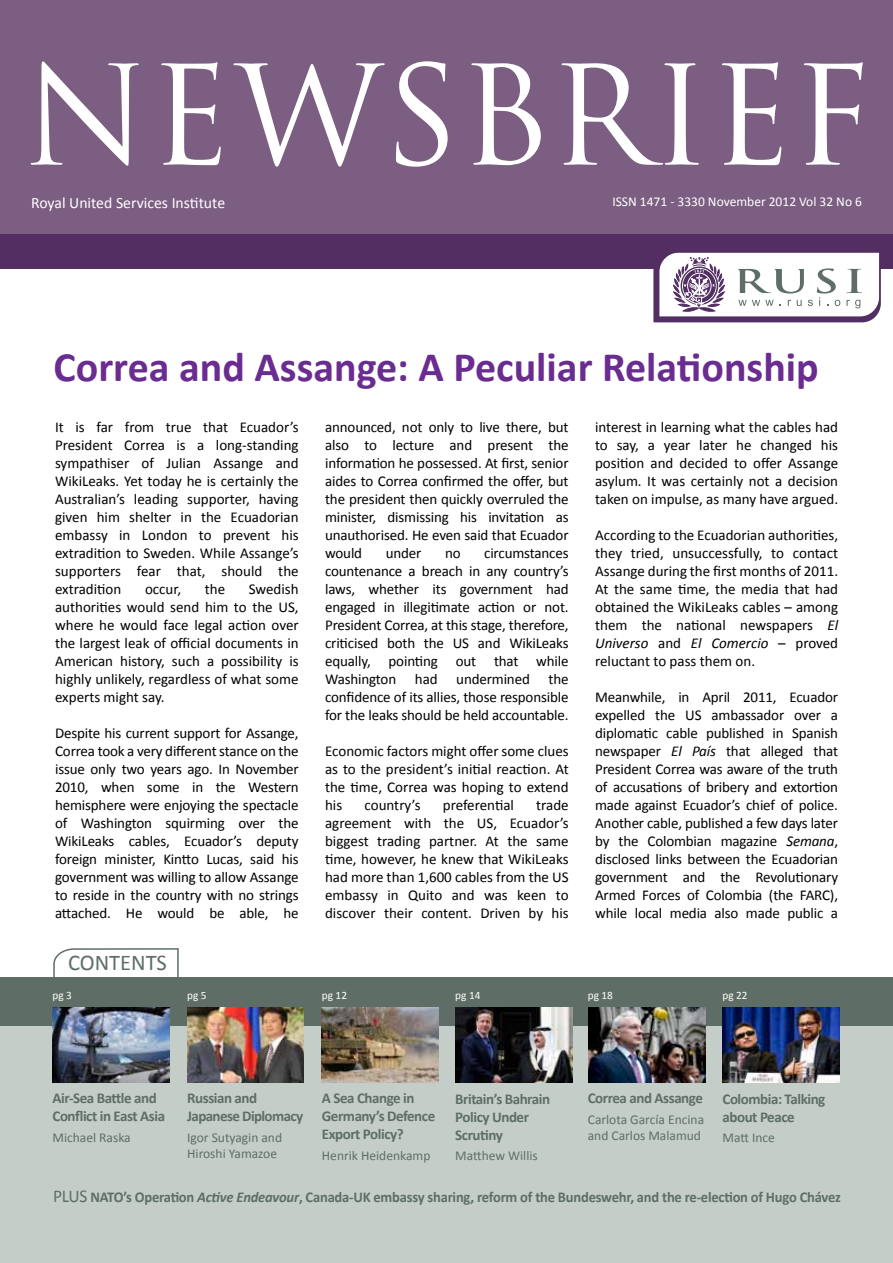
<style>
.page{position:relative;width:893px;height:1263px;background:#fff}
.page>*{position:absolute;margin:0;border:0;box-sizing:border-box;transform-origin:0 0}
.t1{font:134.25px "Trajan Pro";color:#fff}
.t2{font:700 42px "Calibri";color:#6a2c91}
.t3{font:22.5px "Calibri";color:#5e6e66}
.t4{font:15.75px "Calibri";color:#fff}
.t5{font:15px/18px "Calibri";letter-spacing:-.01em;color:#000;text-align:justify}
.t6{font:700 15px/18px "Calibri";letter-spacing:-.03em;color:#5e6e66}
.t7{font:13.5px/16.2px "Calibri";color:#5e6e66}
.t8{font:13.5px "Calibri";color:#fff}
.t9{font:11.25px "Calibri";color:#fff}
.s1{font-style:italic}
.s2{font-weight:400;font-size:18px}
</style>
<div class="page">
<div style="left:0;top:0;width:893px;height:255px;background:#7b5e81"></div>
<div style="left:0;top:1004px;width:893px;height:259px;background:#c5cdc9"></div>
<div style="left:0;top:977px;width:893px;height:49px;background:#5e6e66"></div>
<svg style="left:53px;top:948px;width:126px;height:29px"></svg>
<img style="left:588px;top:1007px;width:117px;height:75px">
<div style="left:0;top:234px;width:893px;height:35px;background:#532e63"></div>
<svg style="left:653px;top:252px;width:228px;height:70px"></svg>
<img style="left:53px;top:1007px;width:116px;height:75px">
<img style="left:187px;top:1007px;width:117px;height:76px">
<img style="left:455px;top:1007px;width:117px;height:75px">
<img style="left:723px;top:1007px;width:117px;height:76px">
<img style="left:321px;top:1007px;width:117px;height:75px">
<h1 class="t1" style="left:22px;top:30px;width:851px">NEWSBRIEF</h1>
<p class="t4" style="left:31px;top:193px;width:195px">Royal United Services Institute</p>
<p class="t8" style="left:612px;top:193px;width:251px">ISSN 1471 - 3330 November 2012 Vol 32 No 6</p>
<h2 class="t2" style="left:54px;top:341px;width:767px">Correa and Assange: A Peculiar Relationship</h2>
<p class="t5" style="left:55px;top:417px;width:245px">It is far from true that Ecuador’s President Correa is a long-standing sympathiser of Julian Assange and WikiLeaks. Yet today he is certainly the Australian’s leading supporter, having given him shelter in the Ecuadorian embassy in London to prevent his extradition to Sweden. While Assange’s supporters fear that, should the extradition</p>
<p class="t5" style="left:325px;top:417px;width:245px">announced, not only to live there, but also to lecture and present the information he possessed. At first, senior aides to Correa confirmed the offer, but the president then quickly overruled the minister, dismissing his invitation as unauthorised. He even said that Ecuador would</p>
<p class="t5" style="left:595px;top:417px;width:244px">interest in learning what the cables had to say, a year later he changed his position and decided to offer Assange asylum. It was certainly not a decision taken on impulse, as many have argued.</p>
<p class="t5" style="left:595px;top:525px;width:245px">According to the Ecuadorian authorities, they tried, unsuccessfully, to contact Assange during the first months of 2011.<br>At the same time, the media that had obtained the WikiLeaks cables – among them the national newspapers <span class="s1">El Universo</span> and <span class="s1">El Comercio</span> – proved reluctant to pass them on.</p>
<p class="t5" style="left:595px;top:687px;width:245px">Meanwhile, in April 2011, Ecuador expelled the US ambassador over a diplomatic cable published in Spanish newspaper <span class="s1">El País</span> that alleged that President Correa was aware of the truth of accusations of bribery and extortion made against Ecuador’s chief of police.<br>Another cable, published a few days later by the Colombian magazine <span class="s1">Semana</span>, disclosed links between the Ecuadorian government and the Revolutionary Armed Forces of Colombia (the FARC), while local media also made public a</p>
<p class="t5" style="left:386px;top:543px;width:37px">under</p>
<p class="t5" style="left:445px;top:543px;width:17px">no</p>
<p class="t5" style="left:325px;top:543px;width:245px;text-indent:159px">circumstances countenance a breach in any country’s laws, whether its government had engaged in illegitimate action or not.<br>President Correa, at this stage, therefore, criticised both the US and WikiLeaks equally, pointing out that while Washington had undermined the confidence of its allies, those responsible for the leaks should be held accountable.</p>
<p class="t5" style="left:325px;top:741px;width:245px">Economic factors might offer some clues as to the president’s initial reaction. At the time, Correa was hoping to extend his</p>
<p class="t5" style="left:55px;top:579px;width:245px;text-indent:194px">Swedish authorities would send him to the US, where he would face legal action over the largest leak of official documents in American history, such a possibility is highly unlikely, regardless of what some experts might say.</p>
<p class="t5" style="left:55px;top:723px;width:245px">Despite his current support for Assange, Correa took a very different stance on the issue only two years ago. In November 2010, when some in the Western hemisphere were enjoying the spectacle of Washington squirming over the WikiLeaks cables, Ecuador’s deputy foreign minister, Kintto Lucas, said his government was willing to allow Assange to reside in the country with no strings attached. He would be able, he</p>
<p class="t5" style="left:145px;top:579px;width:38px">occur,</p>
<p class="t5" style="left:205px;top:579px;width:22px">the</p>
<p class="t5" style="left:365px;top:795px;width:58px">country’s</p>
<p class="t5" style="left:443px;top:795px;width:73px">preferential</p>
<p class="t5" style="left:325px;top:795px;width:245px;text-indent:211px">trade agreement with the US, Ecuador’s biggest trading partner. At the same time, however, he knew that WikiLeaks had more than 1,600 cables from the US embassy in Quito and was keen to discover their content. Driven by his</p>
<h3 class="t3" style="left:68px;top:949px;width:100px">CONTENTS</h3>
<p class="t9" style="left:53px;top:988px;width:21px">pg 3</p>
<p class="t9" style="left:187px;top:988px;width:21px">pg 5</p>
<p class="t9" style="left:322px;top:988px;width:27px">pg 12</p>
<p class="t9" style="left:455px;top:988px;width:27px">pg 14</p>
<p class="t9" style="left:588px;top:988px;width:27px">pg 18</p>
<p class="t9" style="left:722px;top:988px;width:27px">pg 22</p>
<p class="t6" style="left:53px;top:1088px;width:114px">Air-Sea Battle and<br>Conflict in East Asia</p>
<p class="t7" style="left:53px;top:1128px;width:80px">Michael Raska</p>
<p class="t6" style="left:187px;top:1088px;width:118px">Russian and<br>Japanese Diplomacy</p>
<p class="t7" style="left:187px;top:1128px;width:96px">Igor Sutyagin and<br>Hiroshi Yamazoe</p>
<p class="t6" style="left:322px;top:1088px;width:115px">A Sea Change in<br>Germany’s Defence<br>Export Policy?</p>
<p class="t7" style="left:322px;top:1146px;width:110px">Henrik Heidenkamp</p>
<p class="t6" style="left:455px;top:1089px;width:96px">Britain’s Bahrain<br>Policy Under<br>Scrutiny</p>
<p class="t7" style="left:455px;top:1147px;width:84px">Matthew Willis</p>
<p class="t6" style="left:588px;top:1088px;width:117px">Correa and Assange</p>
<p class="t7" style="left:588px;top:1110px;width:118px">Carlota García Encina and Carlos Malamud</p>
<p class="t6" style="left:722px;top:1089px;width:104px">Colombia: Talking about Peace</p>
<p class="t7" style="left:722px;top:1129px;width:54px">Matt Ince</p>
<p class="t6" style="left:53px;top:1187px;width:789px"><span class="s2">PLUS</span> NATO’s Operation <span class="s1">Active Endeavour</span>, Canada-UK embassy sharing, reform of the Bundeswehr, and the re-election of Hugo Chávez</p>
</div>
